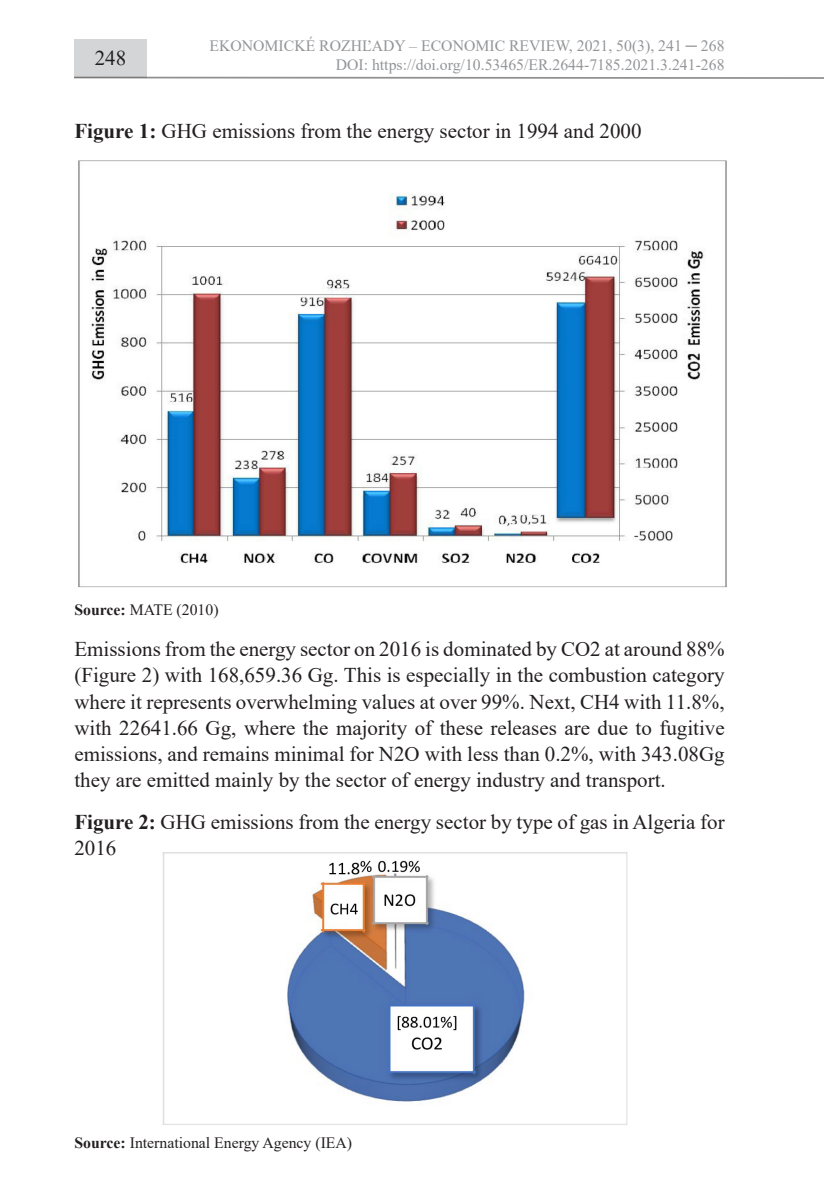
<style>
.page{position:relative;width:824px;height:1191px;background:#fff}
.page>*{position:absolute;margin:0;border:0;box-sizing:border-box;transform-origin:0 0}
.t1{font:21px/26.2px "Times New Roman";color:#231f20;text-align:justify}
.t2{font:15.75px "Times New Roman";color:#939598}
.t3{font:15.75px "Times New Roman";color:#231f20}
.s1{font-weight:700}
</style>
<div class="page">
<div style="left:74px;top:40px;width:73px;height:38px;background:#d4d5d6"></div>
<svg style="left:74px;top:76px;width:749px;height:3px"></svg>
<img style="left:78px;top:160px;width:649px;height:428px">
<img style="left:162px;top:852px;width:466px;height:273px">
<p class="t1" style="left:95px;top:44px;width:33px">248</p>
<p class="t2" style="left:209px;top:34px;width:516px">EKONOMICKÉ ROZHĽADY – ECONOMIC REVIEW, 2021, 50(3), 241 ─ 268</p>
<p class="t2" style="left:335px;top:53px;width:390px">DOI: https://doi.org/10.53465/ER.2644-7185.2021.3.241-268</p>
<p class="t1" style="left:74px;top:117px;width:568px"><span class="s1">Figure 1:</span> GHG emissions from the energy sector in 1994 and 2000</p>
<p class="t3" style="left:74px;top:598px;width:146px"><span class="s1">Source:</span> MATE (2010)</p>
<p class="t1" style="left:74px;top:635px;width:651px">Emissions from the energy sector on 2016 is dominated by CO2 at around 88% (Figure 2) with 168,659.36 Gg. This is especially in the combustion category where it represents overwhelming values at over 99%. Next, CH4 with 11.8%, with 22641.66 Gg, where the majority of these releases are due to fugitive emissions, and remains minimal for N2O with less than 0.2%, with 343.08Gg they are emitted mainly by the sector of energy industry and transport.</p>
<p class="t1" style="left:74px;top:808px;width:651px"><span class="s1">Figure 2:</span> GHG emissions from the energy sector by type of gas in Algeria for<br>2016</p>
<p class="t3" style="left:74px;top:1131px;width:279px"><span class="s1">Source:</span> International Energy Agency (IEA)</p>
</div>
